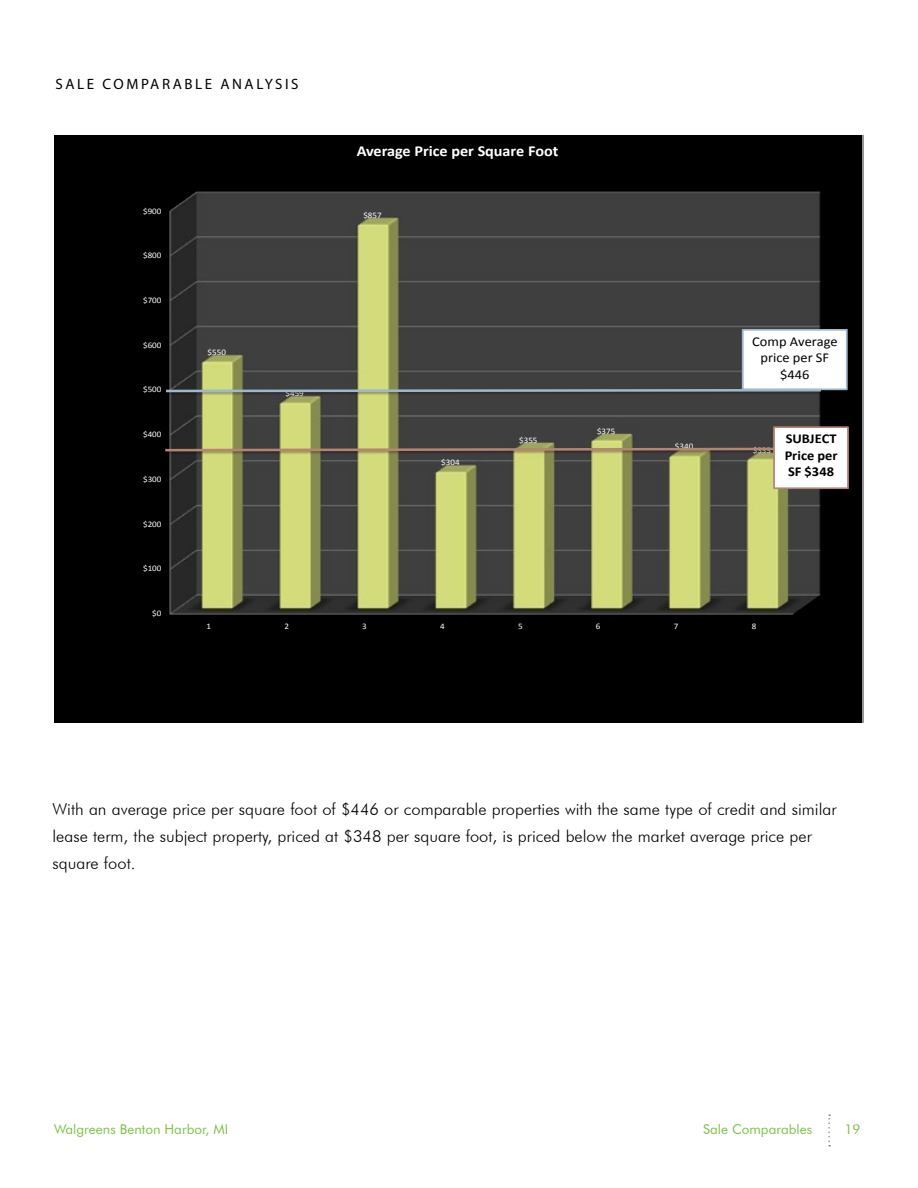
<style>
.page{position:relative;width:918px;height:1188px;background:#fff}
.page>*{position:absolute;margin:0;border:0;box-sizing:border-box;transform-origin:0 0}
.t1{font:300 16.5px/27px "Futura BT";color:#000}
.t2{font:700 15.3px "Calibri";color:#fff;scale:1.06 1}
.t3{font:15px "Myriad Pro";letter-spacing:.17em;color:#000}
.t4{font:13.5px "Futura BT";color:#7ac143}
.t5{font:13.5px/16.5px "Calibri";color:#000;text-align:center;scale:1.06 1}
.t6{font:700 13.5px/16.5px "Calibri";color:#000;text-align:justify;scale:1.06 1}
.t7{font:8.55px "Calibri";letter-spacing:.005em;color:#fff;scale:1.06 1}
</style>
<div class="page">
<div style="left:54px;top:135px;width:807px;height:588px;background:#000"></div>
<img style="left:169px;top:191px;width:654px;height:423px">
<div style="left:743px;top:330px;width:104px;height:59px;background:#fff"></div>
<div style="left:742px;top:329px;width:106px;height:61px;border:2px solid #9fb8cd"></div>
<img style="left:169px;top:387px;width:655px;height:10px">
<svg style="left:166px;top:388px;width:658px;height:6px;background:#6c777b"></svg>
<img style="left:169px;top:453px;width:604px;height:3px">
<svg style="left:165px;top:446px;width:608px;height:7px;background:#7e6d55"></svg>
<div style="left:774px;top:427px;width:74px;height:61px;background:#fff"></div>
<div style="left:773px;top:426px;width:76px;height:63px;border:2px solid #b88472"></div>
<svg style="left:828px;top:1114px;width:2px;height:32px"></svg>
<p class="t3" style="left:56px;top:75px;width:245px">SALE COMPARABLE ANALYSI S</p>
<p class="t7" style="left:143px;top:205px;width:19px">$900</p>
<p class="t7" style="left:143px;top:250px;width:19px">$800</p>
<p class="t7" style="left:143px;top:295px;width:19px">$700</p>
<p class="t7" style="left:143px;top:340px;width:19px">$600</p>
<p class="t7" style="left:143px;top:384px;width:19px">$500</p>
<p class="t7" style="left:143px;top:429px;width:19px">$400</p>
<p class="t7" style="left:143px;top:474px;width:19px">$300</p>
<p class="t7" style="left:143px;top:518px;width:19px">$200</p>
<p class="t7" style="left:143px;top:563px;width:19px">$100</p>
<p class="t7" style="left:152px;top:608px;width:10px">$0</p>
<p class="t7" style="left:208px;top:347px;width:19px">$550</p>
<p class="t7" style="left:286px;top:388px;width:19px">$459</p>
<p class="t2" style="left:357px;top:141px;width:192px">Average Price per Square Foot</p>
<p class="t7" style="left:363px;top:210px;width:19px">$857</p>
<p class="t7" style="left:441px;top:457px;width:19px">$304</p>
<p class="t7" style="left:519px;top:434px;width:19px">$355</p>
<p class="t7" style="left:597px;top:426px;width:19px">$375</p>
<p class="t5" style="left:752px;top:333px;width:82px">Comp Average price per SF $446</p>
<p class="t7" style="left:675px;top:441px;width:19px">$340</p>
<p class="t7" style="left:753px;top:444px;width:19px">$333</p>
<p class="t6" style="left:785px;top:430px;width:51px">SUBJECT Price per SF $348</p>
<p class="t7" style="left:207px;top:621px;width:6px">1</p>
<p class="t7" style="left:284px;top:621px;width:6px">2</p>
<p class="t7" style="left:362px;top:621px;width:6px">3</p>
<p class="t7" style="left:440px;top:621px;width:6px">4</p>
<p class="t7" style="left:518px;top:621px;width:6px">5</p>
<p class="t7" style="left:596px;top:621px;width:6px">6</p>
<p class="t7" style="left:674px;top:621px;width:6px">7</p>
<p class="t7" style="left:752px;top:621px;width:6px">8</p>
<p class="t1" style="left:52px;top:795px;width:786px">With an average price per square foot of $446 or comparable properties with the same type of credit and similar lease term, the subject property, priced at $348 per square foot, is priced below the market average price per square foot.</p>
<p class="t4" style="left:54px;top:1121px;width:173px">Walgreens Benton Harbor, MI</p>
<p class="t4" style="left:703px;top:1121px;width:110px">Sale Comparables</p>
<p class="t4" style="left:844px;top:1121px;width:17px">19</p>
</div>
